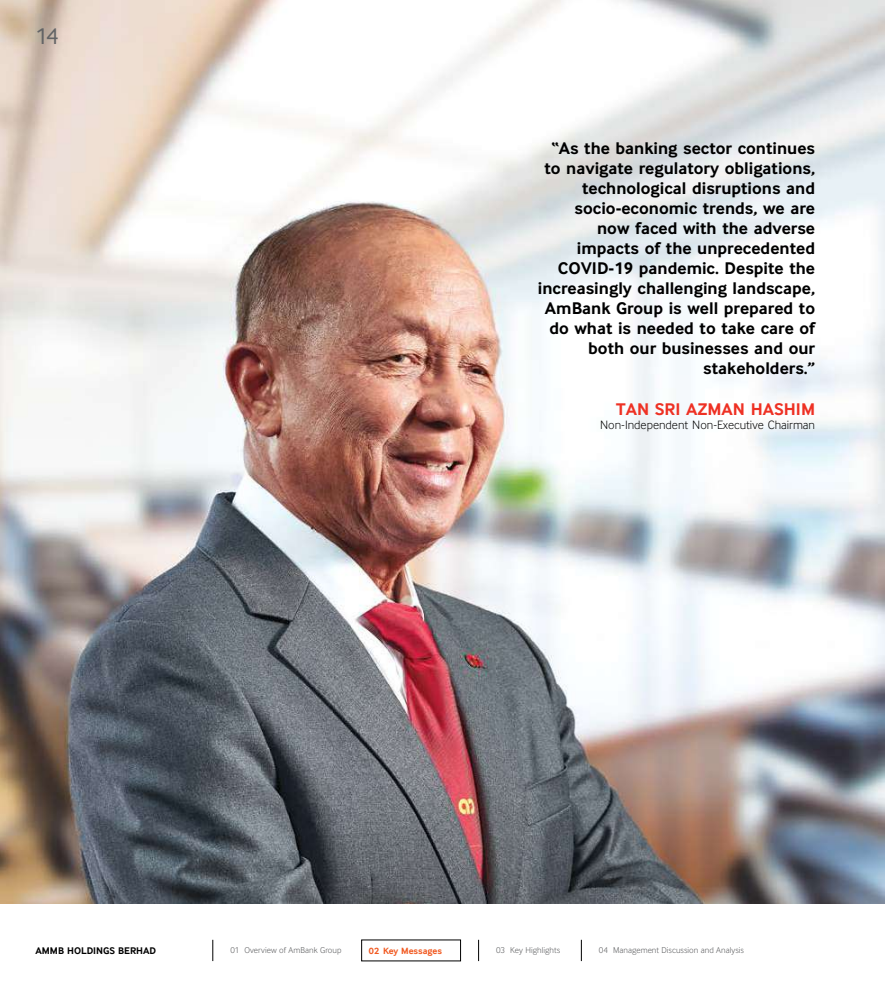
<style>
.page{position:relative;width:886px;height:993px;background:#fff}
.page>*{position:absolute;margin:0;border:0;box-sizing:border-box;transform-origin:0 0}
.t1{font:23.75px "Inter Face";color:#636466}
.t2{font:700 17.5px/20px "Inter Face";color:#000;text-align:right}
.t3{font:700 17.5px "Inter Face";color:#ee3124}
.t4{font:300 12.5px "Inter Face";color:#000}
.t5{font:700 10px "Inter Face";color:#000}
.t6{font:700 9.38px "Inter Face";letter-spacing:.005em;color:#f15a22}
.t7{font:300 8.75px "Inter Face";letter-spacing:.005em;color:#58595b}
</style>
<div class="page">
<img style="left:0;top:0;width:884px;height:903px">
<svg style="left:213px;top:939px;width:1px;height:21px"></svg>
<svg style="left:478px;top:939px;width:1px;height:21px"></svg>
<svg style="left:581px;top:939px;width:1px;height:21px"></svg>
<h1 class="t1" style="left:35px;top:21px;width:25px">14</h1>
<p class="t2" style="left:538px;top:137px;width:279px">“As the banking sector continues to navigate regulatory obligations, technological disruptions and socio-economic trends, we are now faced with the adverse impacts of the unprecedented<br>COVID-19 pandemic. Despite the increasingly challenging landscape,<br>AmBank Group is well prepared to do what is needed to take care of both our businesses and our stakeholders.”</p>
<p class="t3" style="left:616px;top:398px;width:200px">TAN SRI AZMAN HASHIM</p>
<p class="t4" style="left:600px;top:416px;width:216px">Non-Independent Non-Executive Chairman</p>
<p class="t5" style="left:35px;top:943px;width:122px">AMMB HOLDINGS BERHAD</p>
<p class="t7" style="left:230px;top:944px;width:113px">01 Overview of AmBank Group</p>
<p class="t6" style="left:369px;top:944px;width:75px">02 Key Messages</p>
<p class="t7" style="left:496px;top:944px;width:66px">03 Key Highlights</p>
<p class="t7" style="left:599px;top:944px;width:147px">04 Management Discussion and Analysis</p>
</div>
